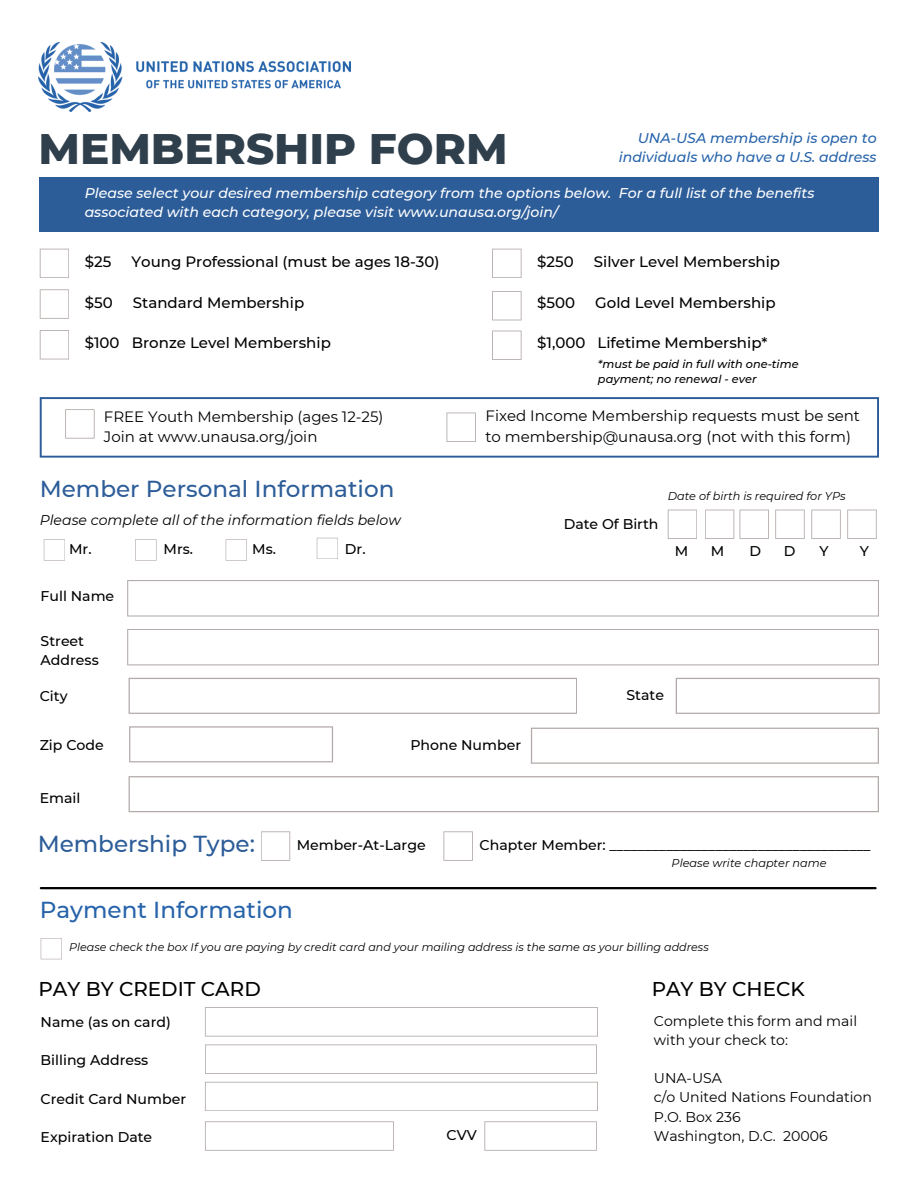
<style>
.page{position:relative;width:918px;height:1188px;background:#fff}
.page>*{position:absolute;margin:0;border:0;box-sizing:border-box;transform-origin:0 0}
.t1{font:800 43.65px "Montserrat";color:#2f3f4c}
.t2{font:500 23.1px "Montserrat";color:#2d5d99}
.t3{font:500 23.1px "Montserrat";color:#2663aa}
.t4{font:500 19.95px "Montserrat";color:#000}
.t5{font:500 15px "Montserrat";color:#000}
.t6{font:15px/20.2px "Montserrat";color:#000}
.t7{font:500 14.1px/19px "Montserrat";color:#000}
.t8{font:italic 500 14.1px/19px "Montserrat";color:#fff}
.t9{font:14.1px/19.2px "Montserrat";color:#000}
.t10{font:italic 500 14.1px/19.2px "Montserrat";color:#2663aa;text-align:right}
.t11{font:italic 14.1px "Montserrat";color:#000}
.t12{font:italic 500 11.25px/15px "Montserrat";color:#000}
.t13{font:italic 11.25px "Montserrat";color:#000}
.t14{font:italic 11.1px "Montserrat";color:#000}
</style>
<div class="page">
<div style="left:40px;top:177px;width:839px;height:55px;background:#2d5d99"></div>
<svg style="left:40px;top:397px;width:839px;height:61px"></svg>
<svg style="left:40px;top:249px;width:29px;height:29px"></svg>
<svg style="left:40px;top:289px;width:29px;height:30px"></svg>
<svg style="left:40px;top:330px;width:29px;height:29px"></svg>
<svg style="left:65px;top:409px;width:30px;height:30px"></svg>
<svg style="left:44px;top:539px;width:21px;height:22px"></svg>
<svg style="left:127px;top:580px;width:752px;height:37px"></svg>
<svg style="left:668px;top:510px;width:29px;height:29px"></svg>
<svg style="left:705px;top:510px;width:64px;height:29px"></svg>
<svg style="left:775px;top:510px;width:30px;height:29px"></svg>
<svg style="left:811px;top:510px;width:30px;height:29px"></svg>
<svg style="left:847px;top:510px;width:30px;height:29px"></svg>
<svg style="left:129px;top:678px;width:448px;height:36px"></svg>
<hr style="left:41px;top:887px;width:835px;height:2px;background:#000">
<svg style="left:492px;top:249px;width:30px;height:29px"></svg>
<svg style="left:492px;top:291px;width:30px;height:29px"></svg>
<svg style="left:492px;top:331px;width:30px;height:29px"></svg>
<svg style="left:226px;top:539px;width:21px;height:22px"></svg>
<svg style="left:446px;top:413px;width:30px;height:29px"></svg>
<svg style="left:135px;top:539px;width:22px;height:22px"></svg>
<svg style="left:41px;top:938px;width:21px;height:21px"></svg>
<svg style="left:127px;top:629px;width:752px;height:36px"></svg>
<svg style="left:676px;top:678px;width:204px;height:36px"></svg>
<svg style="left:129px;top:726px;width:204px;height:36px"></svg>
<svg style="left:531px;top:728px;width:348px;height:36px"></svg>
<svg style="left:129px;top:776px;width:750px;height:36px"></svg>
<svg style="left:205px;top:1007px;width:393px;height:30px"></svg>
<svg style="left:205px;top:1044px;width:392px;height:30px"></svg>
<svg style="left:205px;top:1082px;width:393px;height:29px"></svg>
<svg style="left:205px;top:1121px;width:189px;height:30px"></svg>
<svg style="left:484px;top:1121px;width:113px;height:30px"></svg>
<svg style="left:317px;top:538px;width:21px;height:21px"></svg>
<svg style="left:261px;top:831px;width:29px;height:30px"></svg>
<svg style="left:443px;top:831px;width:30px;height:30px"></svg>
<img style="left:39px;top:42px;width:311px;height:70px">
<p class="t1" style="left:39px;top:121px;width:471px">MEMBERSHIP FORM</p>
<h6 class="t8" style="left:85px;top:184px;width:731px">Please select your desired membership category from the options below. For a full list of the benefits associated with each category, please visit www.unausa.org/join/</h6>
<h4 class="t10" style="left:619px;top:128px;width:259px">UNA-USA membership is open to individuals who have a U.S. address</h4>
<p class="t5" style="left:85px;top:253px;width:28px">$25</p>
<p class="t5" style="left:132px;top:253px;width:309px">Young Professional (must be ages 18-30)</p>
<h1 class="t5" style="left:85px;top:293px;width:29px">$50</h1>
<h1 class="t5" style="left:133px;top:293px;width:173px">Standard Membership</h1>
<h5 class="t5" style="left:85px;top:334px;width:248px">$100 Bronze Level Membership</h5>
<h5 class="t6" style="left:104px;top:406px;width:281px">FREE Youth Membership (ages 12-25)<br>Join at www.unausa.org/join</h5>
<h5 class="t2" style="left:40px;top:475px;width:356px">Member Personal Information</h5>
<h6 class="t11" style="left:40px;top:511px;width:363px">Please complete all of the information fields below</h6>
<h5 class="t7" style="left:69px;top:539px;width:24px">Mr.</h5>
<h5 class="t7" style="left:164px;top:539px;width:31px">Mrs.</h5>
<h5 class="t7" style="left:252px;top:539px;width:25px">Ms.</h5>
<p class="t7" style="left:345px;top:539px;width:22px">Dr.</p>
<h5 class="t7" style="left:41px;top:587px;width:75px">Full Name</h5>
<h5 class="t7" style="left:41px;top:631px;width:60px">Street<br>Address</h5>
<p class="t5" style="left:537px;top:253px;width:38px">$250</p>
<p class="t5" style="left:594px;top:253px;width:188px">Silver Level Membership</p>
<p class="t5" style="left:537px;top:293px;width:39px">$500</p>
<p class="t5" style="left:595px;top:293px;width:182px">Gold Level Membership</p>
<p class="t5" style="left:537px;top:334px;width:232px">$1,000 Lifetime Membership*</p>
<h2 class="t12" style="left:598px;top:357px;width:202px">*must be paid in full with one-time payment; no renewal - ever</h2>
<h5 class="t6" style="left:486px;top:406px;width:376px">Fixed Income Membership requests must be sent to membership@unausa.org (not with this form)</h5>
<h5 class="t7" style="left:564px;top:515px;width:96px">Date Of Birth</h5>
<h3 class="t13" style="left:668px;top:489px;width:179px">Date of birth is required for YPs</h3>
<p class="t7" style="left:675px;top:542px;width:15px">M</p>
<p class="t7" style="left:711px;top:542px;width:15px">M</p>
<h5 class="t7" style="left:750px;top:542px;width:13px">D</h5>
<h5 class="t7" style="left:784px;top:542px;width:13px">D</h5>
<h5 class="t7" style="left:820px;top:542px;width:11px">Y</h5>
<h5 class="t7" style="left:860px;top:542px;width:11px">Y</h5>
<h5 class="t7" style="left:40px;top:686px;width:29px">City</h5>
<h5 class="t7" style="left:626px;top:686px;width:39px">State</h5>
<h2 class="t7" style="left:40px;top:735px;width:65px">Zip Code</h2>
<h5 class="t7" style="left:410px;top:736px;width:112px">Phone Number</h5>
<h5 class="t7" style="left:40px;top:788px;width:42px">Email</h5>
<h3 class="t2" style="left:38px;top:829px;width:219px">Membership Type:</h3>
<h6 class="t7" style="left:297px;top:836px;width:130px">Member-At-Large</h6>
<h6 class="t7" style="left:480px;top:836px;width:392px">Chapter Member: _____________________________________</h6>
<p class="t13" style="left:672px;top:857px;width:157px">Please write chapter name</p>
<h2 class="t3" style="left:40px;top:895px;width:255px">Payment Information</h2>
<p class="t14" style="left:69px;top:941px;width:641px">Please check the box If you are paying by credit card and your mailing address is the same as your billing address</p>
<h6 class="t4" style="left:39px;top:976px;width:224px">PAY BY CREDIT CARD</h6>
<h5 class="t7" style="left:41px;top:1013px;width:132px">Name (as on card)</h5>
<h5 class="t7" style="left:41px;top:1051px;width:109px">Billing Address</h5>
<h5 class="t7" style="left:41px;top:1089px;width:147px">Credit Card Number</h5>
<h5 class="t7" style="left:41px;top:1127px;width:113px">Expiration Date</h5>
<p class="t7" style="left:446px;top:1125px;width:32px">CVV</p>
<p class="t4" style="left:652px;top:976px;width:155px">PAY BY CHECK</p>
<h5 class="t9" style="left:654px;top:1011px;width:205px">Complete this form and mail with your check to:</h5>
<p class="t9" style="left:654px;top:1069px;width:220px">UNA-USA<br>c/o United Nations Foundation<br>P.O. Box 236</p>
<h5 class="t9" style="left:654px;top:1126px;width:175px">Washington, D.C. 20006</h5>
</div>
